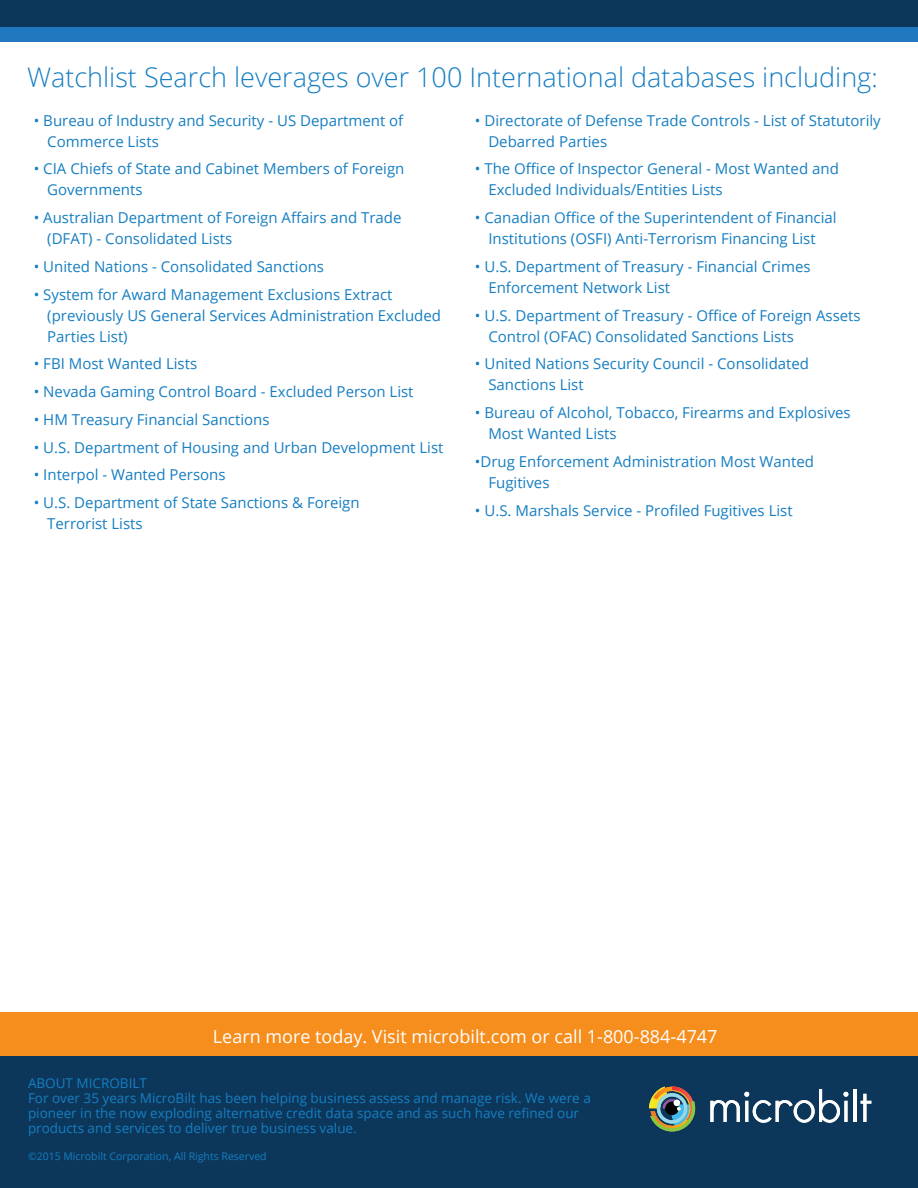
<style>
.page{position:relative;width:918px;height:1188px;background:#fff}
.page>*{position:absolute;margin:0;border:0;box-sizing:border-box;transform-origin:0 0}
.t1{font:300 27px "Open Sans";color:#167ec2}
.t2{font:18px "Open Sans";color:#fff}
.t3{font:15px/21px "Open Sans";color:#167ec2}
.t4{font:13.5px/15px "Open Sans";color:#167ec2}
.t5{font:10.5px "Open Sans";color:#167ec2}
</style>
<div class="page">
<div style="left:0;top:1053px;width:918px;height:135px;background:#0c375a"></div>
<div style="left:0;top:1012px;width:918px;height:44px;background:#f68e1e"></div>
<div style="left:0;top:27px;width:918px;height:15px;background:#2278be"></div>
<svg style="left:710px;top:1089px;width:138px;height:34px"></svg>
<hr style="left:853px;top:1089px;width:3px;height:33px;background:#fff">
<svg style="left:861px;top:1094px;width:10px;height:28px"></svg>
<svg style="left:649px;top:1086px;width:46px;height:45px"></svg>
<div style="left:0;top:0;width:918px;height:27px;background:#0c375a"></div>
<p class="t1" style="left:27px;top:59px;width:852px">Watchlist Search leverages over 100 International databases including:</p>
<p class="t3" style="left:47px;top:109px;width:358px;text-indent:-14px">• Bureau of Industry and Security - US Department of<br>Commerce Lists</p>
<p class="t3" style="left:47px;top:158px;width:359px;text-indent:-14px">• CIA Chiefs of State and Cabinet Members of Foreign<br>Governments</p>
<p class="t3" style="left:47px;top:207px;width:356px;text-indent:-14px">• Australian Department of Foreign Affairs and Trade (DFAT) - Consolidated Lists</p>
<p class="t3" style="left:34px;top:255px;width:292px">• United Nations - Consolidated Sanctions</p>
<p class="t3" style="left:47px;top:283px;width:395px;text-indent:-14px">• System for Award Management Exclusions Extract (previously US General Services Administration Excluded<br>Parties List)</p>
<p class="t3" style="left:34px;top:353px;width:165px">• FBI Most Wanted Lists</p>
<p class="t3" style="left:34px;top:381px;width:381px">• Nevada Gaming Control Board - Excluded Person List</p>
<p class="t3" style="left:34px;top:408px;width:237px">• HM Treasury Financial Sanctions</p>
<p class="t3" style="left:34px;top:436px;width:411px">• U.S. Department of Housing and Urban Development List</p>
<p class="t3" style="left:34px;top:464px;width:193px">• Interpol - Wanted Persons</p>
<p class="t3" style="left:47px;top:492px;width:314px;text-indent:-14px">• U.S. Department of State Sanctions &amp; Foreign<br>Terrorist Lists</p>
<p class="t3" style="left:488px;top:109px;width:394px;text-indent:-14px">• Directorate of Defense Trade Controls - List of Statutorily<br>Debarred Parties</p>
<p class="t3" style="left:488px;top:158px;width:352px;text-indent:-14px">• The Office of Inspector General - Most Wanted and<br>Excluded Individuals/Entities Lists</p>
<p class="t3" style="left:475px;top:207px;width:363px;text-align:center">• Canadian Office of the Superintendent of Financial<br>Institutions (OSFI) Anti-Terrorism Financing List</p>
<p class="t3" style="left:488px;top:255px;width:324px;text-indent:-14px">• U.S. Department of Treasury - Financial Crimes<br>Enforcement Network List</p>
<p class="t3" style="left:488px;top:304px;width:374px;text-indent:-14px">• U.S. Department of Treasury - Office of Foreign Assets<br>Control (OFAC) Consolidated Sanctions Lists</p>
<p class="t3" style="left:488px;top:353px;width:322px;text-indent:-14px">• United Nations Security Council - Consolidated<br>Sanctions List</p>
<p class="t3" style="left:488px;top:402px;width:364px;text-indent:-14px">• Bureau of Alcohol, Tobacco, Firearms and Explosives<br>Most Wanted Lists</p>
<p class="t3" style="left:488px;top:450px;width:327px;text-indent:-14px">•Drug Enforcement Administration Most Wanted<br>Fugitives</p>
<p class="t3" style="left:475px;top:499px;width:319px">• U.S. Marshals Service - Profiled Fugitives List</p>
<p class="t2" style="left:213px;top:1024px;width:506px">Learn more today. Visit microbilt.com or call 1-800-884-4747</p>
<p class="t4" style="left:28px;top:1075px;width:564px">ABOUT MICROBILT<br>For over 35 years MicroBilt has been helping business assess and manage risk. We were a pioneer in the now exploding alternative credit data space and as such have refined our products and services to deliver true business value.</p>
<p class="t5" style="left:28px;top:1149px;width:240px">©2015 Microbilt Corporation, All Rights Reserved</p>
</div>
